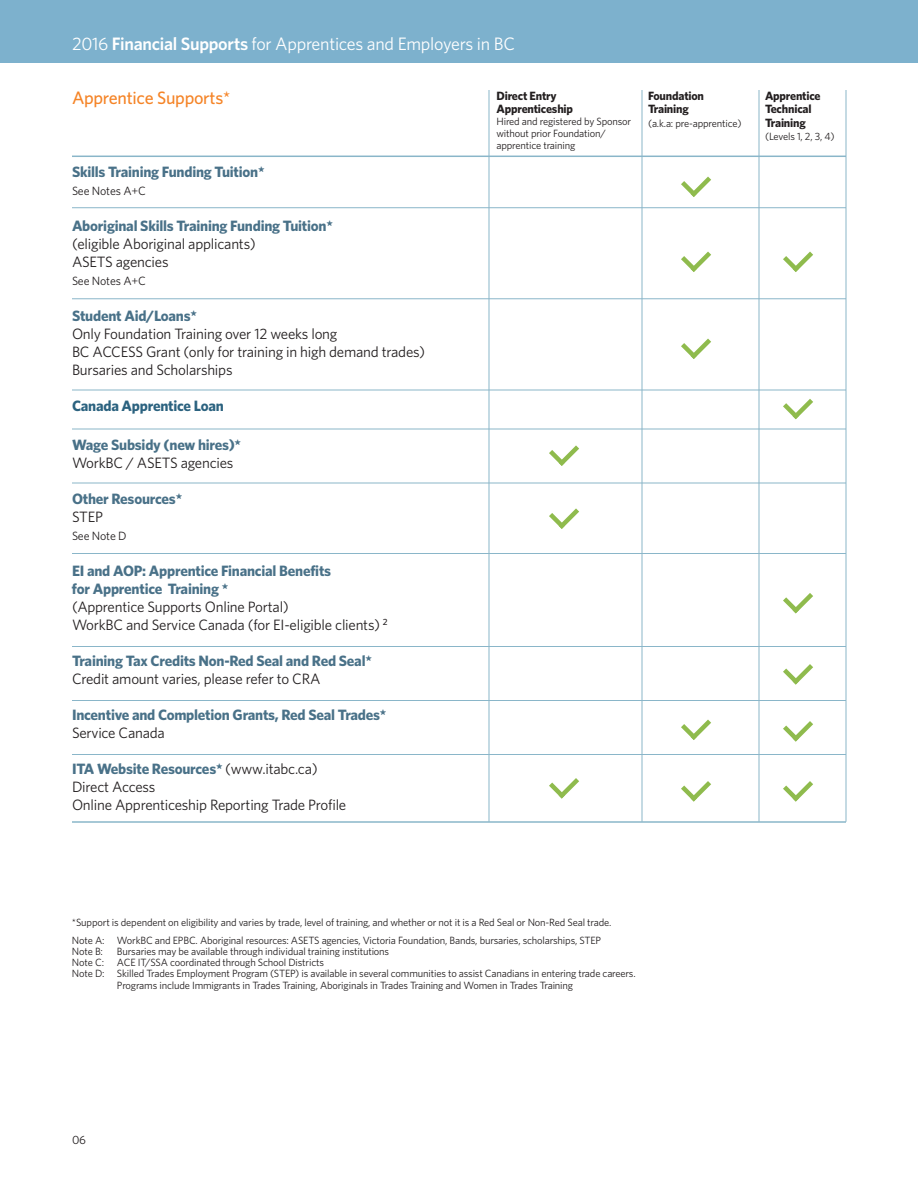
<style>
.page{position:relative;width:918px;height:1188px;background:#fff}
.page>*{position:absolute;margin:0;border:0;box-sizing:border-box;transform-origin:0 0}
.t1{font:18px "Whitney";letter-spacing:-.015em;color:#fff}
.t2{font:500 18px "Whitney";letter-spacing:-.015em;color:#f58427}
.t3{font:15px/18px "Whitney";letter-spacing:-.015em;color:#231f20}
.t4{font:700 15px/18px "Whitney";letter-spacing:-.015em;color:#497188}
.t5{font:700 15px "Whitney";letter-spacing:-.015em;color:#2b627f}
.t6{font:700 12px/13.5px "Whitney";letter-spacing:-.015em;color:#231f20}
.t7{font:12px "Whitney";letter-spacing:-.015em;color:#231f20}
.t8{font:10.5px/12px "Whitney";letter-spacing:-.015em;color:#231f20}
.s1{font-weight:600}
.s2{font-weight:700;color:#497188}
</style>
<div class="page">
<hr style="left:72px;top:156px;width:774px;height:1px;background:#8ab6c9">
<hr style="left:72px;top:207px;width:774px;height:1px;background:#8ab6c9">
<hr style="left:72px;top:298px;width:774px;height:1px;background:#8ab6c9">
<hr style="left:72px;top:390px;width:774px;height:1px;background:#8ab6c9">
<hr style="left:72px;top:429px;width:774px;height:1px;background:#8ab6c9">
<hr style="left:72px;top:483px;width:774px;height:1px;background:#8ab6c9">
<hr style="left:72px;top:646px;width:774px;height:1px;background:#8ab6c9">
<hr style="left:72px;top:553px;width:774px;height:1px;background:#8ab6c9">
<hr style="left:72px;top:700px;width:774px;height:1px;background:#8ab6c9">
<hr style="left:72px;top:754px;width:774px;height:1px;background:#8ab6c9">
<hr style="left:72px;top:821px;width:774px;height:2px;background:#8ab6c9">
<hr style="left:489px;top:90px;width:1px;height:732px;background:#8ab6c9">
<hr style="left:642px;top:90px;width:1px;height:732px;background:#8ab6c9">
<hr style="left:759px;top:90px;width:1px;height:732px;background:#8ab6c9">
<hr style="left:846px;top:90px;width:1px;height:732px;background:#8ab6c9">
<div style="left:0;top:0;width:918px;height:63px;background:#7db1cd"></div>
<svg style="left:681px;top:176px;width:30px;height:21px"></svg>
<svg style="left:681px;top:251px;width:30px;height:21px"></svg>
<svg style="left:681px;top:338px;width:30px;height:21px"></svg>
<svg style="left:783px;top:251px;width:30px;height:21px"></svg>
<svg style="left:549px;top:445px;width:30px;height:21px"></svg>
<svg style="left:549px;top:508px;width:30px;height:21px"></svg>
<svg style="left:783px;top:399px;width:30px;height:21px"></svg>
<svg style="left:783px;top:593px;width:30px;height:21px"></svg>
<svg style="left:783px;top:664px;width:30px;height:21px"></svg>
<svg style="left:681px;top:719px;width:30px;height:21px"></svg>
<svg style="left:783px;top:721px;width:30px;height:21px"></svg>
<svg style="left:549px;top:778px;width:30px;height:21px"></svg>
<svg style="left:681px;top:781px;width:30px;height:21px"></svg>
<svg style="left:783px;top:781px;width:30px;height:21px"></svg>
<h1 class="t1" style="left:72px;top:38px;width:445px">2016 <span class="s1">Financial Supports</span> for Apprentices and Employers in BC</h1>
<h1 class="t2" style="left:72px;top:92px;width:160px">Apprentice Supports*</h1>
<h2 class="t4" style="left:72px;top:164px;width:194px">Skills Training Funding Tuition*</h2>
<p class="t7" style="left:72px;top:186px;width:75px">See Notes A+C</p>
<h2 class="t4" style="left:72px;top:218px;width:262px">Aboriginal Skills Training Funding Tuition*</h2>
<h2 class="t3" style="left:72px;top:236px;width:185px">(eligible Aboriginal applicants)<br>ASETS agencies</h2>
<p class="t7" style="left:72px;top:276px;width:75px">See Notes A+C</p>
<h2 class="t4" style="left:72px;top:308px;width:127px">Student Aid/Loans*</h2>
<h2 class="t3" style="left:72px;top:326px;width:355px">Only Foundation Training over 12 weeks long<br>BC ACCESS Grant (only for training in high demand trades)<br>Bursaries and Scholarships</h2>
<h2 class="t5" style="left:72px;top:400px;width:153px">Canada Apprentice Loan</h2>
<h2 class="t4" style="left:72px;top:437px;width:171px">Wage Subsidy (new hires)*</h2>
<h2 class="t3" style="left:72px;top:455px;width:163px">WorkBC / ASETS agencies</h2>
<h2 class="t4" style="left:72px;top:491px;width:112px">Other Resources*</h2>
<h2 class="t3" style="left:72px;top:509px;width:33px">STEP</h2>
<p class="t7" style="left:72px;top:531px;width:56px">See Note D</p>
<h2 class="t4" style="left:72px;top:563px;width:261px">EI and AOP: Apprentice Financial Benefits for Apprentice Training *</h2>
<h2 class="t3" style="left:72px;top:599px;width:317px">(Apprentice Supports Online Portal)<br>WorkBC and Service Canada (for EI-eligible clients) <sup>2</sup></h2>
<h2 class="t4" style="left:72px;top:653px;width:301px">Training Tax Credits Non-Red Seal and Red Seal*</h2>
<h2 class="t3" style="left:72px;top:671px;width:250px">Credit amount varies, please refer to CRA</h2>
<h2 class="t4" style="left:72px;top:707px;width:316px">Incentive and Completion Grants, Red Seal Trades*</h2>
<h2 class="t3" style="left:72px;top:725px;width:94px">Service Canada</h2>
<h2 class="t3" style="left:72px;top:761px;width:276px"><span class="s2">ITA Website Resources*</span> (www.itabc.ca)<br>Direct Access<br>Online Apprenticeship Reporting Trade Profile</h2>
<p class="t6" style="left:496px;top:90px;width:78px">Direct Entry<br>Apprenticeship</p>
<p class="t8" style="left:496px;top:116px;width:136px">Hired and registered by Sponsor without prior Foundation/ apprentice training</p>
<p class="t6" style="left:648px;top:90px;width:58px">Foundation<br>Training</p>
<p class="t8" style="left:648px;top:118px;width:95px">(a.k.a: pre-apprentice)</p>
<p class="t6" style="left:765px;top:90px;width:57px">Apprentice<br>Technical<br>Training</p>
<p class="t8" style="left:765px;top:131px;width:71px">(Levels 1, 2, 3, 4)</p>
<p class="t8" style="left:72px;top:915px;width:541px;line-height:17.2px">*Support is dependent on eligibility and varies by trade, level of training, and whether or not it is a Red Seal or Non-Red Seal trade.<br>Note A: WorkBC and EPBC. Aboriginal resources: ASETS agencies, Victoria Foundation, Bands, bursaries, scholarships, STEP</p>
<p class="t8" style="left:72px;top:946px;width:33px">Note B:</p>
<p class="t8" style="left:117px;top:946px;width:274px">Bursaries may be available through individual training institutions</p>
<p class="t8" style="left:72px;top:957px;width:254px">Note C: ACE IT/SSA coordinated through School Districts</p>
<p class="t8" style="left:72px;top:969px;width:565px">Note D: Skilled Trades Employment Program (STEP) is available in several communities to assist Canadians in entering trade careers.</p>
<p class="t8" style="left:117px;top:980px;width:458px">Programs include Immigrants in Trades Training, Aboriginals in Trades Training and Women in Trades Training</p>
<p class="t7" style="left:72px;top:1135px;width:16px">06</p>
</div>
